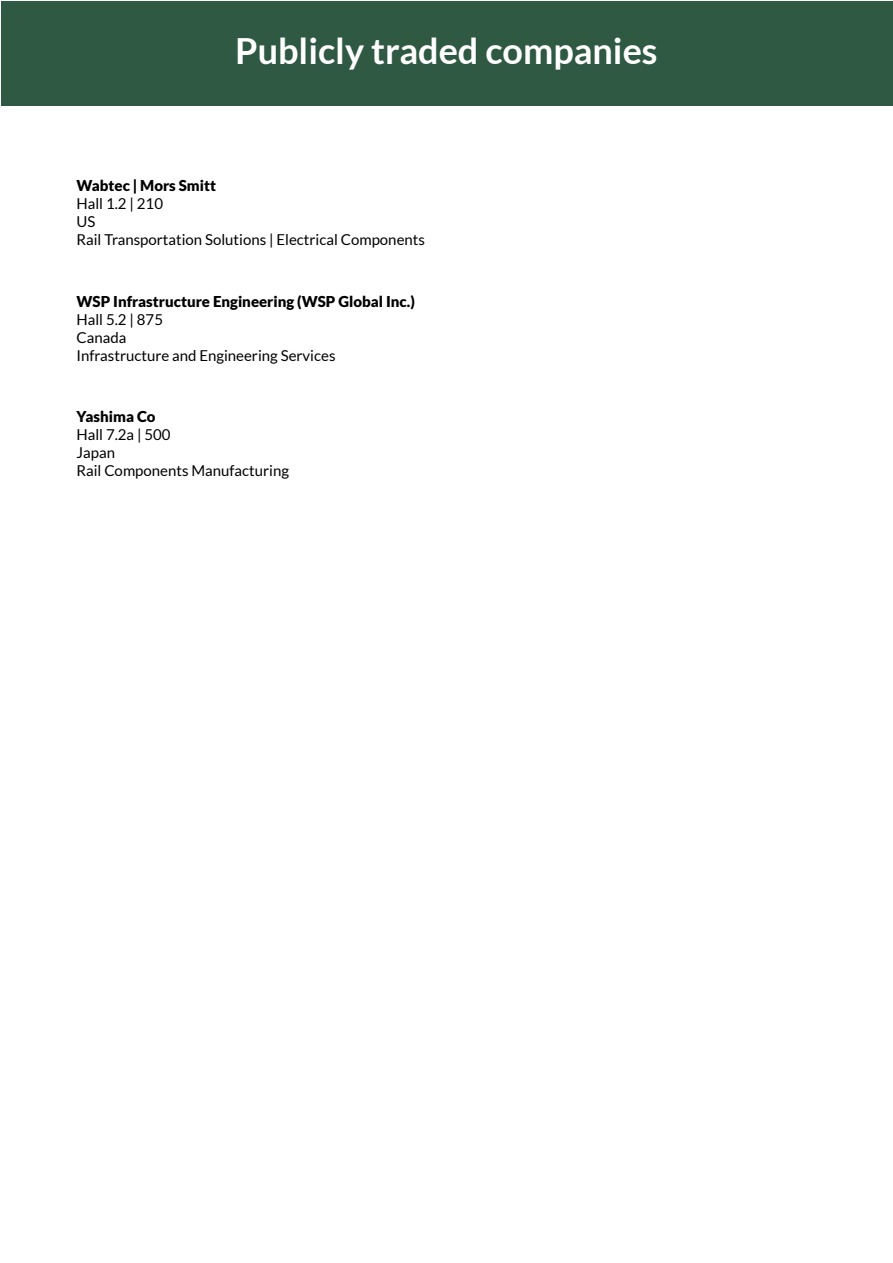
<style>
.page{position:relative;width:893px;height:1263px;background:#fff}
.page>*{position:absolute;margin:0;border:0;box-sizing:border-box;transform-origin:0 0}
.t1{font:700 36px "Lato";color:#fff}
.t2{font:15px/18px "Lato";color:#000}
.t3{font:900 15px "Lato";color:#000}
</style>
<div class="page">
<div style="left:1px;top:1px;width:891px;height:105px;background:#2f5942"></div>
<h1 class="t1" style="left:235px;top:31px;width:424px">Publicly traded companies</h1>
<p class="t3" style="left:77px;top:176px;width:141px">Wabtec | Mors Smitt</p>
<p class="t2" style="left:77px;top:194px;width:350px">Hall 1.2 | 210<br>US<br>Rail Transportation Solutions | Electrical Components</p>
<p class="t3" style="left:77px;top:292px;width:340px">WSP Infrastructure Engineering (WSP Global Inc.)</p>
<p class="t2" style="left:77px;top:310px;width:260px">Hall 5.2 | 875<br>Canada<br>Infrastructure and Engineering Services</p>
<p class="t3" style="left:77px;top:408px;width:81px">Yashima Co</p>
<p class="t2" style="left:77px;top:426px;width:214px">Hall 7.2a | 500<br>Japan<br>Rail Components Manufacturing</p>
</div>
